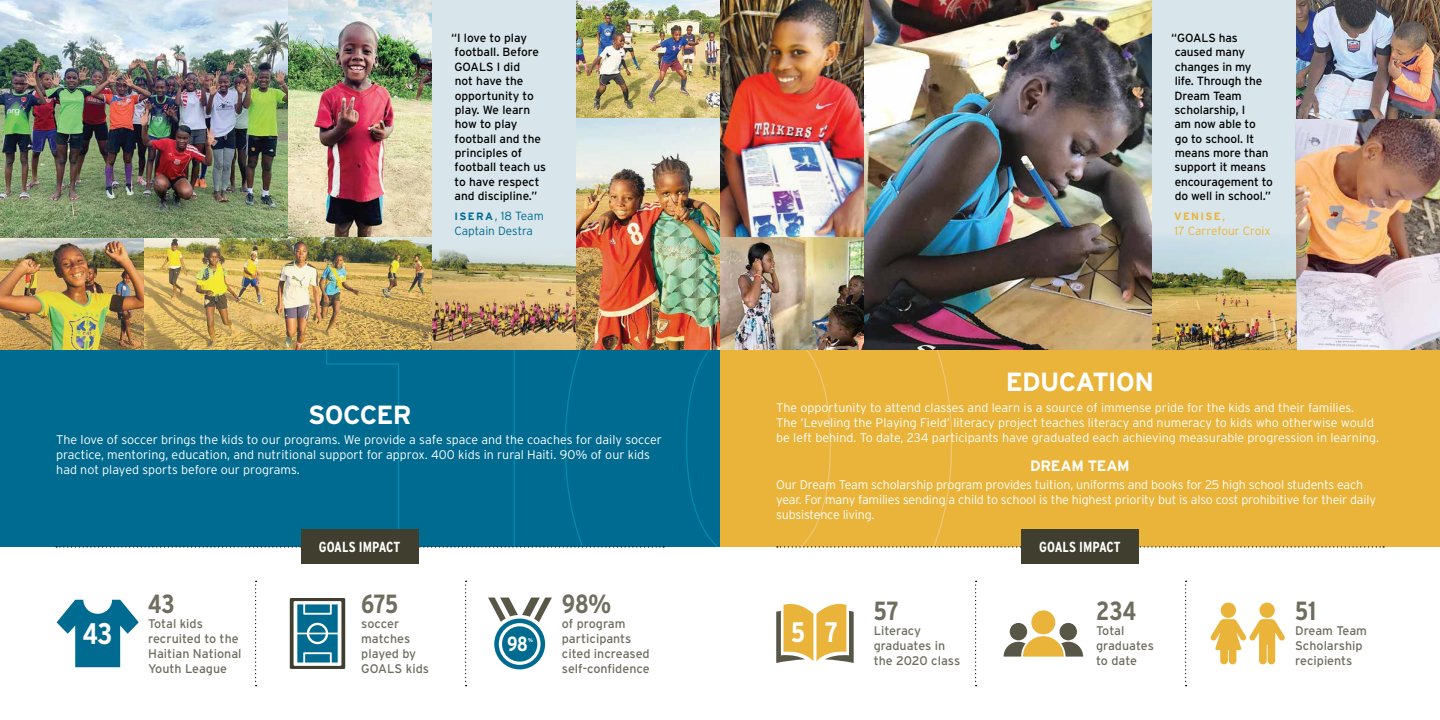
<style>
.page{position:relative;width:1440px;height:720px;background:#fff}
.page>*{position:absolute;margin:0;border:0;box-sizing:border-box;transform-origin:0 0}
.t1{font:700 condensed 29.75px "Interstate";color:#fff}
.t2{font:700 condensed 28.12px "Interstate";color:#fff}
.t3{font:700 26.25px "Interstate";letter-spacing:-.025em;color:#fff}
.t4{font:700 condensed 26.25px "Interstate";letter-spacing:-.01em;color:#6e6d5e}
.t5{font:700 condensed 20.5px "Interstate";color:#fff}
.t6{font:700 15px "Interstate";letter-spacing:-.02em;color:#fff}
.t7{font:700 condensed 14.62px "Interstate";letter-spacing:-.005em;color:#fff}
.t8{font:300 12.5px/15px "Interstate";color:#fff}
.t9{font:12.5px/15px "Interstate";color:#6e6d5e}
.t10{font:11.88px/14.4px "Interstate";letter-spacing:-.01em;color:#000}
.t11{font:300 11.88px/14.4px "Interstate";letter-spacing:-.005em;color:#006b91}
.t12{font:300 11.88px "Interstate";color:#e9b439}
.t13{font:700 10.62px "Interstate";letter-spacing:.13em;color:#e9b439}
.t14{font:700 condensed 5.5px "Interstate";color:#fff}
.s1{font-weight:700;font-size:10.62px}
.s2{font-weight:300;font-size:11.88px}
</style>
<div class="page">
<div style="left:1152px;top:0;width:149px;height:350px;background:#d8e5ea"></div>
<img style="left:1152px;top:238px;width:143px;height:112px">
<img style="left:1295px;top:119px;width:145px;height:231px">
<img style="left:864px;top:0;width:288px;height:350px">
<img style="left:144px;top:237px;width:288px;height:113px">
<img style="left:0;top:237px;width:144px;height:113px">
<img style="left:576px;top:0;width:144px;height:119px">
<img style="left:576px;top:119px;width:144px;height:231px">
<img style="left:720px;top:0;width:144px;height:237px">
<img style="left:720px;top:237px;width:144px;height:113px">
<img style="left:1296px;top:0;width:144px;height:119px">
<div style="left:432px;top:0;width:144px;height:356px;background:#d8e5ea"></div>
<img style="left:432px;top:249px;width:144px;height:101px">
<img style="left:0;top:0;width:288px;height:237px">
<div style="left:0;top:350px;width:720px;height:197px;background:#006b91"></div>
<svg style="left:325px;top:350px;width:393px;height:197px"></svg>
<div style="left:720px;top:350px;width:720px;height:197px;background:#e9b439"></div>
<svg style="left:776px;top:350px;width:176px;height:197px"></svg>
<svg style="left:57px;top:600px;width:82px;height:67px"></svg>
<svg style="left:56px;top:546px;width:608px;height:2px"></svg>
<svg style="left:777px;top:546px;width:607px;height:2px"></svg>
<div style="left:301px;top:530px;width:118px;height:34px;background:#403e2e"></div>
<div style="left:1021px;top:530px;width:118px;height:34px;background:#403e2e"></div>
<div style="left:290px;top:598px;width:55px;height:71px;background:linear-gradient(to right,#403e2e,#403e2e)"></div>
<div style="left:294px;top:601px;width:47px;height:65px;background:#fff"></div>
<svg style="left:297px;top:604px;width:41px;height:59px;background:#2e85a5"></svg>
<div style="left:1221px;top:603px;width:15px;height:15px;background:#e9b439;border-radius:50%"></div>
<div style="left:1259px;top:603px;width:16px;height:15px;background:#e9b439;border-radius:50%"></div>
<svg style="left:1210px;top:619px;width:75px;height:45px"></svg>
<svg style="left:255px;top:581px;width:2px;height:105px"></svg>
<svg style="left:975px;top:581px;width:2px;height:105px"></svg>
<svg style="left:465px;top:581px;width:2px;height:105px"></svg>
<svg style="left:1185px;top:581px;width:2px;height:105px"></svg>
<svg style="left:776px;top:604px;width:78px;height:59px"></svg>
<div style="left:1010px;top:623px;width:17px;height:17px;background:#585747;border-radius:50%"></div>
<div style="left:1031px;top:610px;width:24px;height:24px;background:#e9b439;border-radius:50%"></div>
<div style="left:1060px;top:623px;width:17px;height:17px;background:#585747;border-radius:50%"></div>
<svg style="left:1004px;top:636px;width:79px;height:21px"></svg>
<svg style="left:488px;top:598px;width:64px;height:71px"></svg>
<div style="left:502px;top:626px;width:35px;height:36px;background:#006b91;border-radius:50%"></div>
<img style="left:288px;top:0;width:144px;height:237px">
<p class="t10" style="left:451px;top:31px;width:96px">“I love to play football. Before<br>GOALS I did<br>not have the opportunity to play. We learn how to play football and the principles of football teach us to have respect and discipline.”</p>
<p class="t11" style="left:454px;top:209px;width:91px"><span class="s1">ISERA</span>, 18 Team<br>Captain Destra</p>
<h3 class="t3" style="left:308px;top:400px;width:105px">SOCCER</h3>
<p class="t8" style="left:56px;top:432px;width:607px">The love of soccer brings the kids to our programs. We provide a safe space and the coaches for daily soccer practice, mentoring, education, and nutritional support for approx. 400 kids in rural Haiti. 90% of our kids had not played sports before our programs.</p>
<p class="t10" style="left:1171px;top:31px;width:103px">“GOALS has caused many changes in my<br>life. Through the<br>Dream Team scholarship, I<br>am now able to<br>go to school. It means more than support it means encouragement to do well in school.”</p>
<p class="t13" style="left:1174px;top:211px;width:53px">VENISE<span class="s2">,</span></p>
<p class="t12" style="left:1175px;top:224px;width:97px">17 Carrefour Croix</p>
<h3 class="t3" style="left:1006px;top:367px;width:150px">EDUCATION</h3>
<p class="t8" style="left:776px;top:400px;width:605px">The opportunity to attend classes and learn is a source of immense pride for the kids and their families.<br>The ‘Leveling the Playing Field’ literacy project teaches literacy and numeracy to kids who otherwise would be left behind. To date, 234 participants have graduated each achieving measurable progression in learning.</p>
<p class="t6" style="left:1030px;top:457px;width:101px">DREAM TEAM</p>
<p class="t8" style="left:776px;top:477px;width:601px">Our Dream Team scholarship program provides tuition, uniforms and books for 25 high school students each year. For many families sending a child to school is the highest priority but is also cost prohibitive for their daily subsistence living.</p>
<h1 class="t1" style="left:83px;top:617px;width:31px">43</h1>
<h3 class="t4" style="left:148px;top:589px;width:28px">43</h3>
<p class="t9" style="left:148px;top:616px;width:95px">Total kids recruited to the<br>Haitian National<br>Youth League</p>
<p class="t7" style="left:319px;top:539px;width:83px">GOALS IMPACT</p>
<p class="t7" style="left:1039px;top:539px;width:83px">GOALS IMPACT</p>
<h3 class="t4" style="left:361px;top:589px;width:38px">675</h3>
<p class="t9" style="left:361px;top:616px;width:69px">soccer matches played by<br>GOALS kids</p>
<h3 class="t5" style="left:507px;top:633px;width:22px">98</h3>
<p class="t14" style="left:528px;top:637px;width:6px">%</p>
<h3 class="t4" style="left:562px;top:589px;width:51px">98%</h3>
<p class="t9" style="left:562px;top:616px;width:89px">of program participants cited increased self-confidence</p>
<h2 class="t2" style="left:791px;top:616px;width:48px">5 7</h2>
<h3 class="t4" style="left:874px;top:596px;width:26px">57</h3>
<p class="t9" style="left:874px;top:623px;width:88px">Literacy graduates in the 2020 class</p>
<h3 class="t4" style="left:1096px;top:596px;width:41px">234</h3>
<p class="t9" style="left:1096px;top:623px;width:59px">Total graduates to date</p>
<h3 class="t4" style="left:1295px;top:596px;width:23px">51</h3>
<p class="t9" style="left:1295px;top:623px;width:73px">Dream Team<br>Scholarship recipients</p>
</div>
